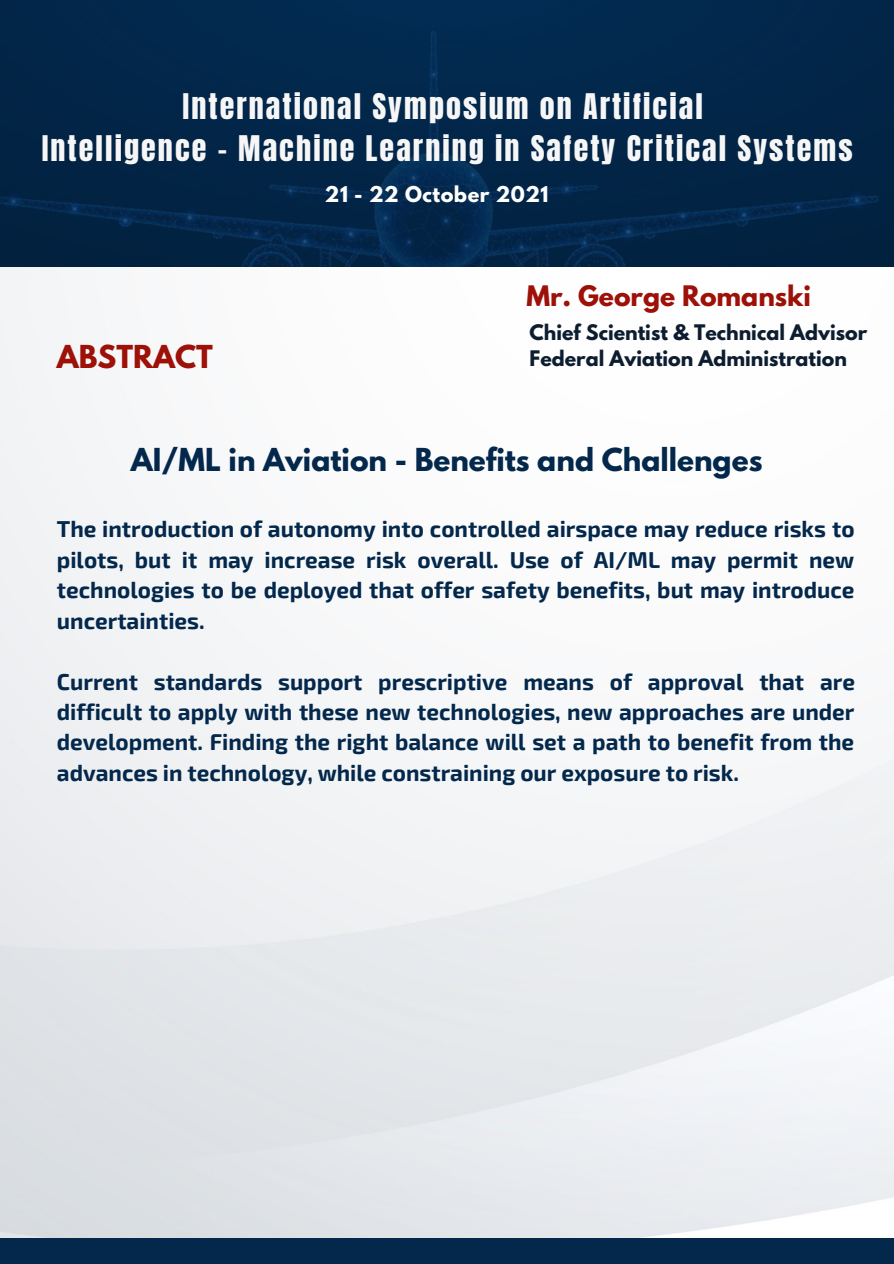
<style>
.page{position:relative;width:894px;height:1264px;background:#fff}
.page>*{position:absolute;margin:0;border:0;box-sizing:border-box;transform-origin:0 0}
.t1{font:30px "Anton";letter-spacing:.07em;color:#f6f6f6}
.t2{font:700 28.05px "League Spartan";color:#03284c}
.t3{font:700 28.05px "League Spartan";color:#9d1108}
.t4{font:700 25.05px "League Spartan";color:#9d1108}
.t5{font:700 22.5px/30.5px "Exo 2";color:#03284c;text-align:justify}
.t6{font:700 19.35px "League Spartan";letter-spacing:.025em;color:#fff}
.t7{font:700 19.05px "League Spartan";color:#0d1d30}
</style>
<div class="page">
<img style="left:0;top:0;width:893px;height:267px">
<div style="left:0;top:1238px;width:893px;height:25px;background:#03284c"></div>
<p class="t1" style="left:182px;top:85px;width:521px">International Symposium on Artificial</p>
<p class="t1" style="left:42px;top:127px;width:812px">Intelligence – Machine Learning in Safety Critical Systems</p>
<p class="t6" style="left:325px;top:185px;width:225px">21 - 22 October 2021</p>
<p class="t4" style="left:526px;top:283px;width:286px">Mr. George Romanski</p>
<p class="t7" style="left:529px;top:323px;width:339px">Chief Scientist &amp; Technical Advisor</p>
<p class="t3" style="left:57px;top:343px;width:157px">ABSTRACT</p>
<p class="t7" style="left:529px;top:349px;width:319px">Federal Aviation Administration</p>
<p class="t2" style="left:131px;top:446px;width:633px">AI/ML in Aviation - Benefits and Challenges</p>
<p class="t5" style="left:57px;top:513px;width:799px">The introduction of autonomy into controlled airspace may reduce risks to pilots, but it may increase risk overall. Use of AI/ML may permit new technologies to be deployed that offer safety benefits, but may introduce uncertainties.</p>
<p class="t5" style="left:57px;top:665px;width:799px">Current standards support prescriptive means of approval that are difficult to apply with these new technologies, new approaches are under development. Finding the right balance will set a path to benefit from the advances in technology, while constraining our exposure to risk.</p>
</div>
